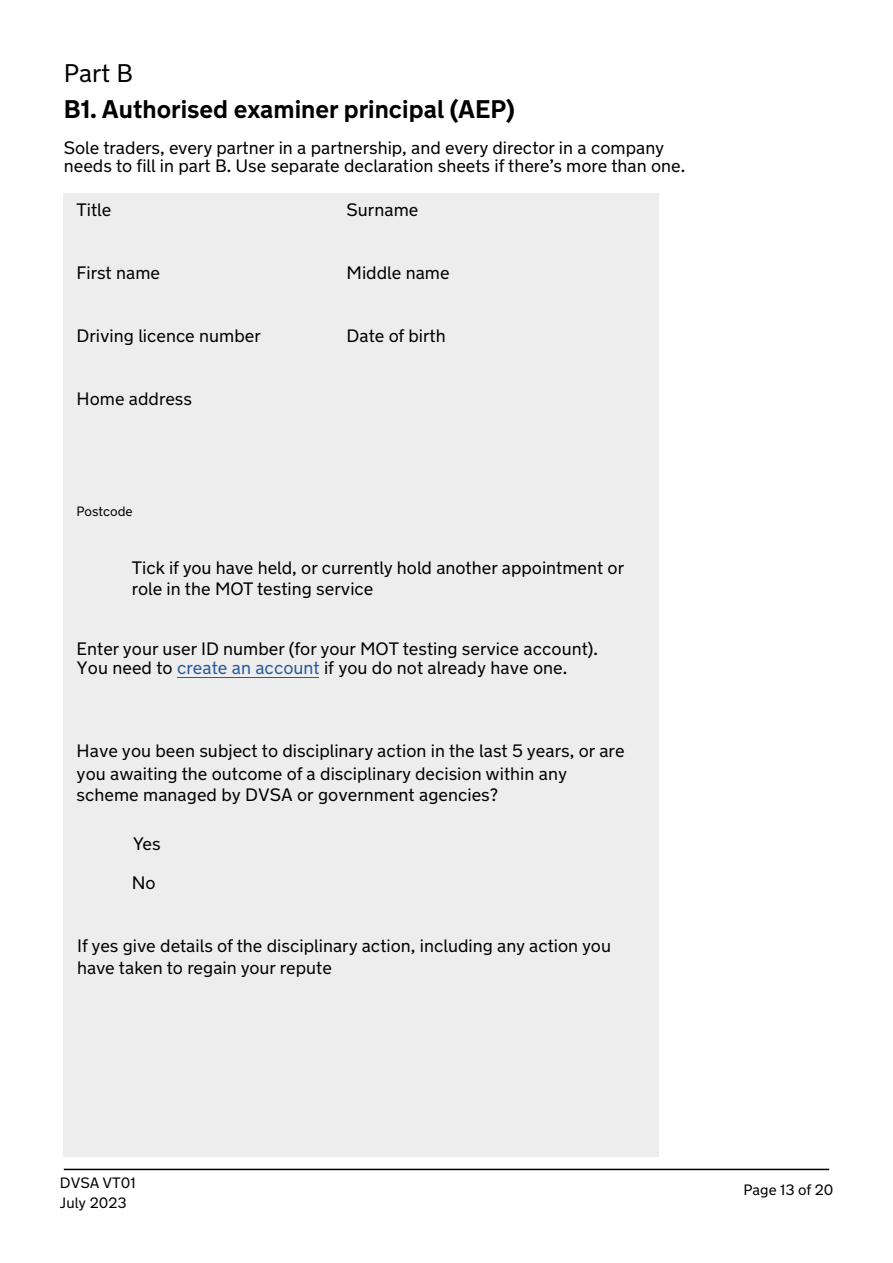
<style>
.page{position:relative;width:893px;height:1263px;background:#fff}
.page>*{position:absolute;margin:0;border:0;box-sizing:border-box;transform-origin:0 0}
.t1{font:700 25.5px/36px "New Transport";color:#000}
.t2{font:18px/18px "New Transport";color:#000}
.t3{font:18px/19px "New Transport";color:#010202}
.t4{font:18px/21.6px "New Transport";color:#020304}
.t5{font:15px/20.1px "New Transport";color:#000}
.t6{font:13.5px "New Transport";color:#010202}
.s1{font-weight:400}
.s2{color:#265a9b}
</style>
<div class="page">
<hr style="left:64px;top:1169px;width:765px;height:1px;background:#000">
<div style="left:64px;top:384px;width:595px;height:773px;background:#ededed"></div>
<div style="left:64px;top:195px;width:586px;height:189px;background:#ededed"></div>
<hr style="left:177px;top:677px;width:142px;height:1px;background:#265a9b">
<p class="t1" style="left:64px;top:55px;width:453px"><span class="s1">Part B<br></span>B1. Authorised examiner principal (AEP)</p>
<p class="t2" style="left:64px;top:138px;width:623px">Sole traders, every partner in a partnership, and every director in a company needs to fill in part B. Use separate declaration sheets if there’s more than one.</p>
<p class="t2" style="left:77px;top:201px;width:36px">Title</p>
<p class="t2" style="left:347px;top:201px;width:73px">Surname</p>
<p class="t2" style="left:77px;top:264px;width:85px">First name</p>
<p class="t2" style="left:347px;top:264px;width:105px">Middle name</p>
<p class="t2" style="left:77px;top:327px;width:186px">Driving licence number</p>
<p class="t2" style="left:347px;top:327px;width:101px">Date of birth</p>
<p class="t3" style="left:77px;top:390px;width:117px">Home address</p>
<p class="t6" style="left:77px;top:503px;width:58px">Postcode</p>
<p class="t2" style="left:132px;top:558px;width:494px;line-height:21px">Tick if you have held, or currently hold another appointment or role in the MOT testing service</p>
<p class="t3" style="left:77px;top:639px;width:523px">Enter your user ID number (for your MOT testing service account).<br>You need to <span class="s2">create an account</span> if you do not already have one.</p>
<p class="t3" style="left:77px;top:739px;width:550px;line-height:23.7px">Have you been subject to disciplinary action in the last 5 years, or are you awaiting the outcome of a disciplinary decision within any</p>
<p class="t3" style="left:77px;top:786px;width:423px">scheme managed by DVSA or government agencies?</p>
<p class="t2" style="left:133px;top:835px;width:29px">Yes</p>
<p class="t2" style="left:132px;top:873px;width:25px">No</p>
<p class="t4" style="left:77px;top:935px;width:535px">If yes give details of the disciplinary action, including any action you have taken to regain your repute</p>
<p class="t5" style="left:60px;top:1172px;width:77px">DVSA VT01<br>July 2023</p>
<p class="t5" style="left:743px;top:1179px;width:91px">Page 13 of 20</p>
</div>
